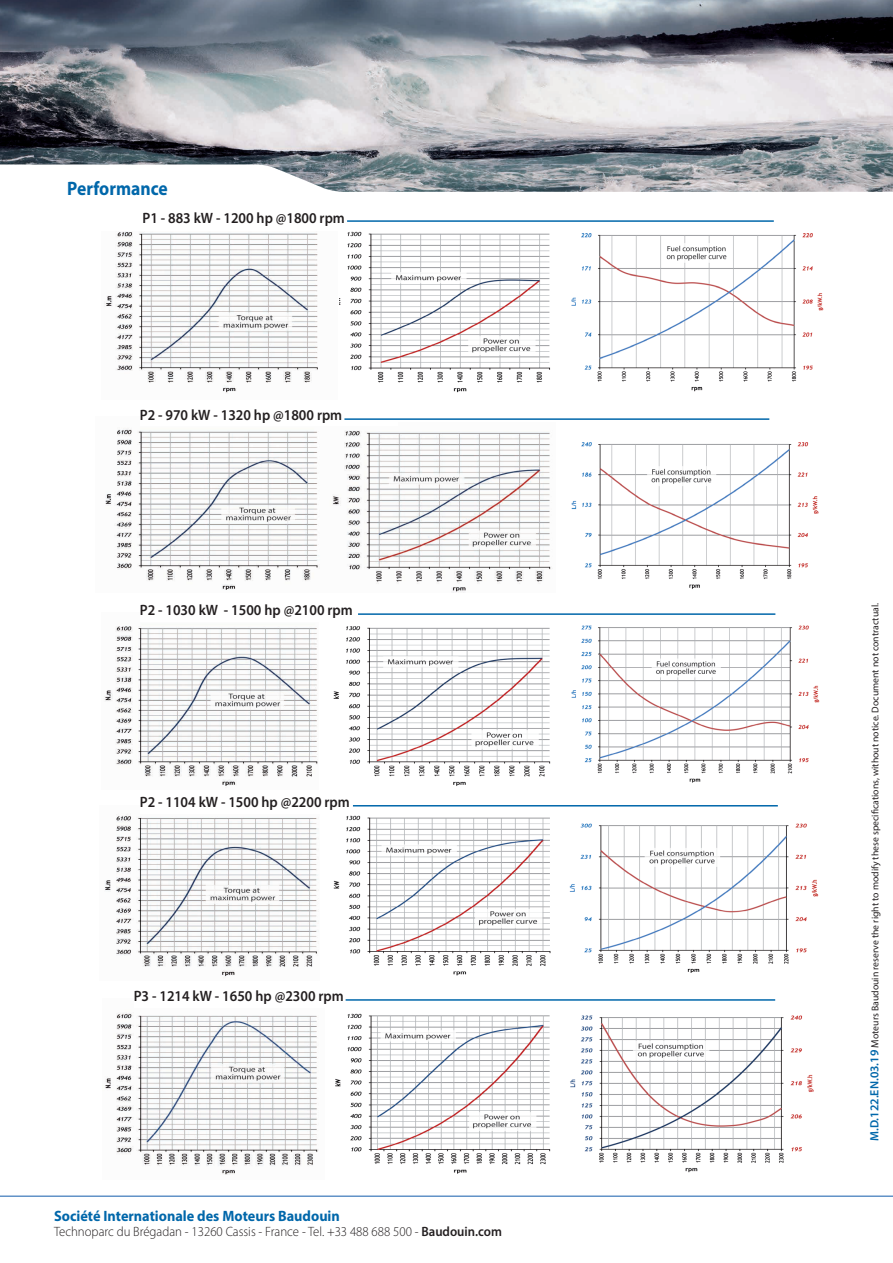
<style>
.page{position:relative;width:893px;height:1263px;background:#fff}
.page>*{position:absolute;margin:0;border:0;box-sizing:border-box;transform-origin:0 0}
.t1{font:700 19.5px "Myriad Pro";color:#0067aa;scale:.9 1}
.t2{font:600 15px "Myriad Pro";color:#231f20;scale:.94 1}
.t3{font:700 15px "Myriad Pro";color:#0067aa;scale:.95 1}
.t4{font:300 13.5px "Myriad Pro";color:#231f20;scale:.95 1}
.t5{font:9.75px "Myriad Pro";color:#231f20}
.s1{font-weight:600}
.s2{font-weight:600;font-size:12px;color:#0067aa}
.s3{font-size:10.5px}
</style>
<div class="page">
<img style="left:104px;top:231px;width:214px;height:162px">
<img style="left:0;top:0;width:893px;height:164px">
<svg style="left:0;top:164px;width:893px;height:28px"></svg>
<hr style="left:0;top:1195px;width:893px;height:2px;background:#6192c7">
<img style="left:105px;top:1013px;width:214px;height:162px">
<img style="left:335px;top:1013px;width:216px;height:161px">
<img style="left:570px;top:1015px;width:244px;height:158px">
<hr style="left:346px;top:999px;width:429px;height:2px;background:#0067aa">
<img style="left:105px;top:816px;width:214px;height:161px">
<img style="left:333px;top:806px;width:224px;height:170px">
<img style="left:569px;top:823px;width:250px;height:150px">
<div style="left:140px;top:796px;width:257px;height:18px;background:#fff"></div>
<hr style="left:353px;top:805px;width:425px;height:1px;background:#0067aa">
<img style="left:104px;top:626px;width:214px;height:160px">
<img style="left:333px;top:626px;width:218px;height:160px">
<img style="left:571px;top:613px;width:249px;height:170px">
<hr style="left:358px;top:613px;width:417px;height:2px;background:#0067aa">
<img style="left:340px;top:231px;width:211px;height:162px">
<img style="left:571px;top:233px;width:253px;height:159px">
<hr style="left:347px;top:220px;width:427px;height:2px;background:#0067aa">
<img style="left:105px;top:429px;width:215px;height:161px">
<img style="left:332px;top:430px;width:219px;height:162px">
<img style="left:571px;top:442px;width:248px;height:147px">
<hr style="left:344px;top:418px;width:425px;height:2px;background:#0067aa">
<p class="t1" style="left:67px;top:176px;width:113px">Performance</p>
<p class="t2" style="left:142px;top:208px;width:217px">P1 - 883 kW - 1200 hp @1800 rpm</p>
<p class="t2" style="left:140px;top:405px;width:217px">P2 - 970 kW - 1320 hp @1800 rpm</p>
<p class="t2" style="left:140px;top:600px;width:228px">P2 - 1030 kW - 1500 hp @2100 rpm</p>
<p class="t2" style="left:140px;top:792px;width:225px">P2 - 1104 kW - 1500 hp @2200 rpm</p>
<p class="t2" style="left:134px;top:986px;width:225px">P3 - 1214 kW - 1650 hp @2300 rpm</p>
<p class="t3" style="left:54px;top:1206px;width:302px">Société Internationale des Moteurs Baudouin</p>
<p class="t4" style="left:54px;top:1223px;width:473px">Technoparc du Brégadan - 13260 Cassis - France - Tel. +33 488 688 500 - <span class="s1">Baudouin.com</span></p>
<p class="t5" style="left:869px;top:1141px;width:539px;rotate:-90deg"><span class="s2">M.D.122.EN.03.19</span> <span class="s3">M</span>oteurs Baudouin reserve the right to modify these specifications, without notice. Document not contractual.</p>
</div>
